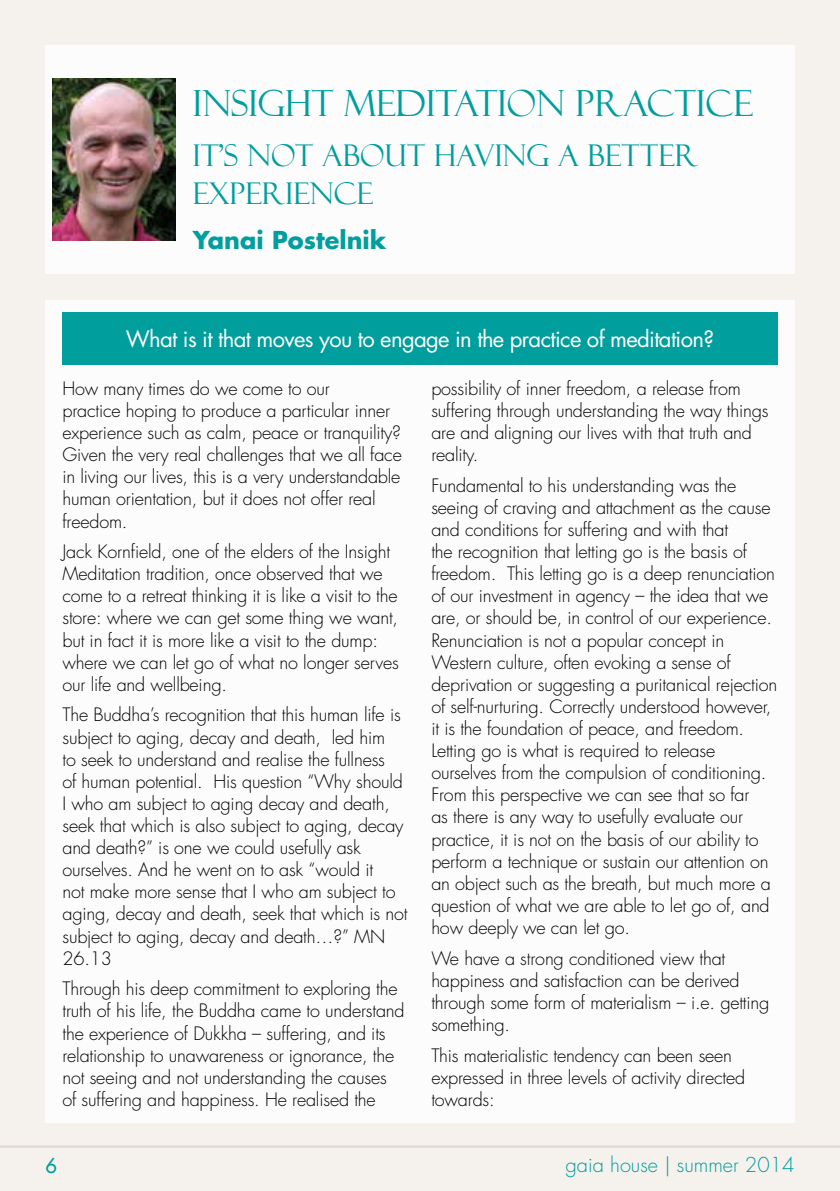
<style>
.page{position:relative;width:840px;height:1191px;background:#fff}
.page>*{position:absolute;margin:0;border:0;box-sizing:border-box;transform-origin:0 0}
.t1{font:36px "Felix Titling";color:#009e9d}
.t2{font:30px/38px "Felix Titling";color:#009e9d}
.t3{font:700 24px "Futura";color:#009e9d}
.t4{font:22px "Futura";letter-spacing:-.03em;color:#fff}
.t5{font:300 20px "Futura";color:#009e9d}
.t6{font:20px "Futura";color:#009e9d}
.t7{font:300 18px/22.2px "Futura";letter-spacing:-.01em;color:#000}
</style>
<div class="page">
<div style="left:0;top:0;width:839px;height:1191px;background:#f5f1ed"></div>
<hr style="left:0;top:1145px;width:839px;height:2px;background:#eae3db">
<div style="left:45px;top:300px;width:749px;height:823px;background:#fdfcfc"></div>
<div style="left:45px;top:45px;width:749px;height:228px;background:#fdfcfc"></div>
<div style="left:62px;top:312px;width:715px;height:52px;background:#009e9d"></div>
<img style="left:52px;top:79px;width:124px;height:161px">
<h1 class="t1" style="left:193px;top:83px;width:561px">INSIGHT MEDITATION PRACTICE</h1>
<h2 class="t2" style="left:193px;top:136px;width:506px">IT’S NOT ABOUT HAVING A BETTER<br>EXPERIENCE</h2>
<h3 class="t3" style="left:193px;top:224px;width:195px">Yanai Postelnik</h3>
<p class="t4" style="left:126px;top:324px;width:589px">What is it that moves you to engage in the practice of meditation?</p>
<p class="t7" style="left:62px;top:378px;width:341px">How many times do we come to our<br>practice hoping to produce a particular inner experience such as calm, peace or tranquility?<br>Given the very real challenges that we all face in living our lives, this is a very understandable human orientation, but it does not offer real freedom.</p>
<p class="t7" style="left:62px;top:541px;width:338px">Jack Kornfield, one of the elders of the Insight Meditation tradition, once observed that we come to a retreat thinking it is like a visit to the store: where we can get some thing we want, but in fact it is more like a visit to the dump: where we can let go of what no longer serves our life and wellbeing.</p>
<p class="t7" style="left:62px;top:704px;width:346px">The Buddha’s recognition that this human life is subject to aging, decay and death, led him<br>to seek to understand and realise the fullness<br>of human potential. His question “Why should I who am subject to aging decay and death, seek that which is also subject to aging, decay and death?” is one we could usefully ask ourselves. And he went on to ask “would it<br>not make more sense that I who am subject to aging, decay and death, seek that which is not subject to aging, decay and death…?” MN 26.13</p>
<p class="t7" style="left:62px;top:978px;width:343px">Through his deep commitment to exploring the truth of his life, the Buddha came to understand the experience of Dukkha – suffering, and its relationship to unawareness or ignorance, the not seeing and not understanding the causes of suffering and happiness. He realised the</p>
<p class="t7" style="left:431px;top:378px;width:338px">possibility of inner freedom, a release from suffering through understanding the way things are and aligning our lives with that truth and reality.</p>
<p class="t7" style="left:431px;top:474px;width:347px">Fundamental to his understanding was the seeing of craving and attachment as the cause and conditions for suffering and with that<br>the recognition that letting go is the basis of freedom. This letting go is a deep renunciation of our investment in agency – the idea that we are, or should be, in control of our experience.<br>Renunciation is not a popular concept in Western culture, often evoking a sense of deprivation or suggesting a puritanical rejection of self-nurturing. Correctly understood however, it is the foundation of peace, and freedom.<br>Letting go is what is required to release ourselves from the compulsion of conditioning.<br>From this perspective we can see that so far<br>as there is any way to usefully evaluate our practice, it is not on the basis of our ability to perform a technique or sustain our attention on an object such as the breath, but much more a question of what we are able to let go of, and how deeply we can let go.</p>
<p class="t7" style="left:431px;top:947px;width:339px">We have a strong conditioned view that happiness and satisfaction can be derived through some form of materialism – i.e. getting something.</p>
<p class="t7" style="left:431px;top:1044px;width:315px">This materialistic tendency can been seen expressed in three levels of activity directed towards:</p>
<p class="t6" style="left:45px;top:1152px;width:13px">6</p>
<p class="t5" style="left:565px;top:1152px;width:230px">gaia house | summer 2014</p>
</div>
